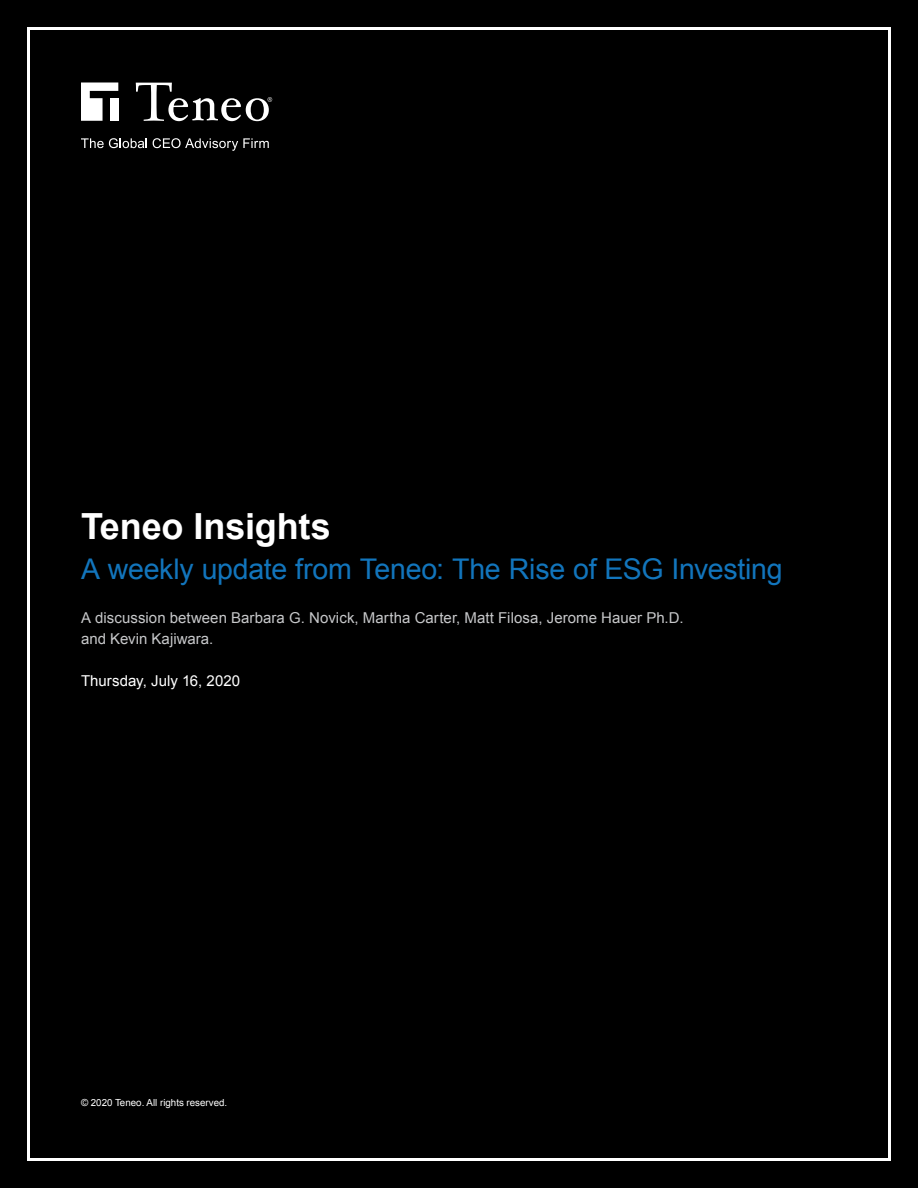
<style>
.page{position:relative;width:918px;height:1188px;background:#000}
.page>*{position:absolute;margin:0;border:0;box-sizing:border-box;transform-origin:0 0}
.t1{font:700 36px "Arial";letter-spacing:-.005em;color:#fff}
.t2{font:28.5px "Arial";letter-spacing:-.01em;color:#1275bc}
.t3{font:15px/21px "Arial";letter-spacing:.005em;color:#c7c8ca}
.t4{font:15px "Arial";color:#fff}
.t5{font:9.75px "Arial";color:#fff}
</style>
<div class="page">
<svg style="left:81px;top:82px;width:37px;height:39px"></svg>
<svg style="left:136px;top:83px;width:136px;height:38px"></svg>
<svg style="left:81px;top:138px;width:66px;height:10px"></svg>
<svg style="left:153px;top:138px;width:116px;height:13px"></svg>
<p class="t1" style="left:81px;top:502px;width:251px">Teneo Insights</p>
<p class="t2" style="left:81px;top:551px;width:703px">A weekly update from Teneo: The Rise of ESG Investing</p>
<p class="t3" style="left:81px;top:607px;width:604px">A discussion between Barbara G. Novick, Martha Carter, Matt Filosa, Jerome Hauer Ph.D. and Kevin Kajiwara.</p>
<p class="t4" style="left:81px;top:671px;width:161px">Thursday, July 16, 2020</p>
<p class="t5" style="left:81px;top:1096px;width:148px">© 2020 Teneo. All rights reserved.</p>
</div>
